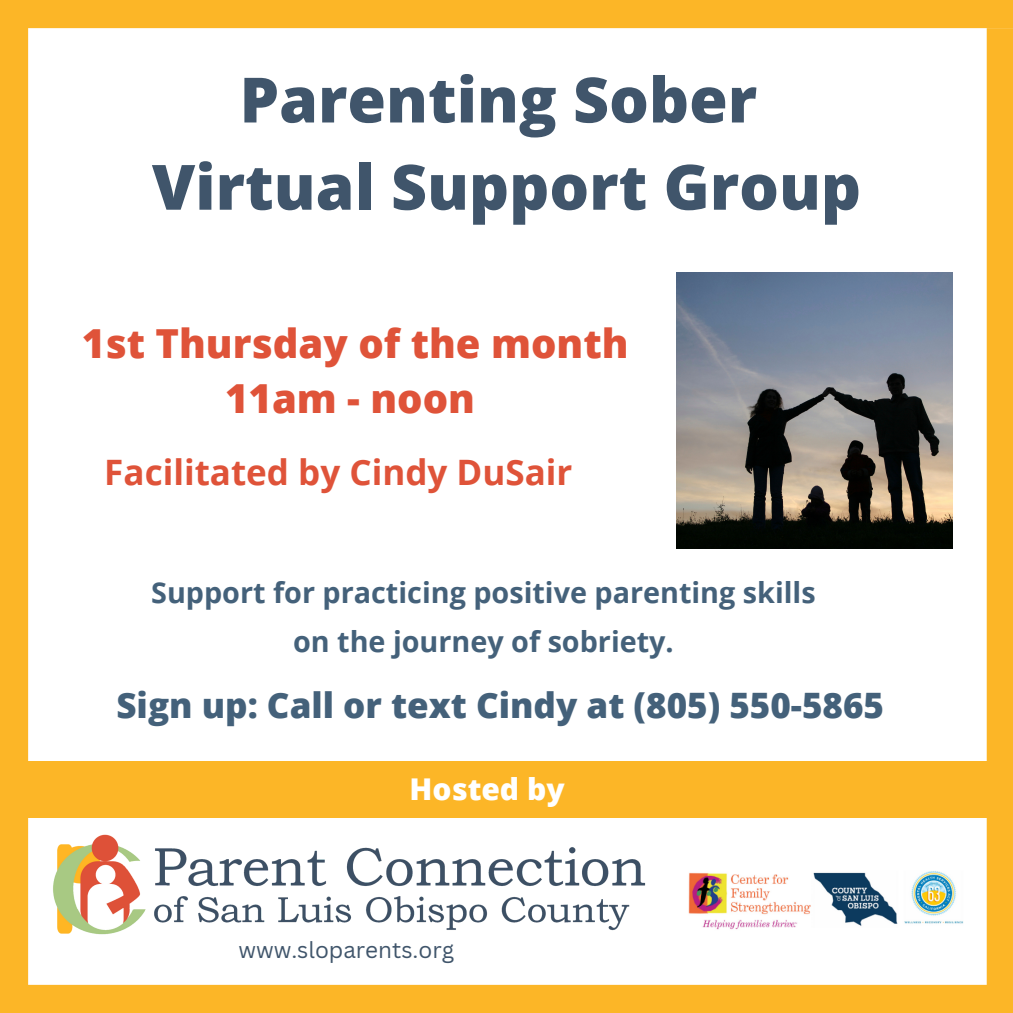
<style>
.page{position:relative;width:1013px;height:1013px;background:#fff}
.page>*{position:absolute;margin:0;border:0;box-sizing:border-box;transform-origin:0 0}
.t1{font:800 62.5px/87.2px "Open Sans";color:#40556b;text-align:center}
.t2{font:800 40px/55.2px "Open Sans";color:#df5339;text-align:center}
.t3{font:800 35px "Open Sans";color:#44617a}
.t4{font:700 35px "Open Sans";color:#df5339}
.t5{font:800 30px "Open Sans";color:#fff}
.t6{font:700 28.75px/48.8px "Open Sans";color:#44617a;text-align:center}
.t7{font:22.5px "Canva Sans";color:#40556b}
</style>
<div class="page">
<img style="left:688px;top:871px;width:276px;height:59px">
<img style="left:53px;top:834px;width:593px;height:101px">
<img style="left:676px;top:273px;width:276px;height:276px">
<div style="left:0;top:761px;width:1012px;height:56px;background:#fcb627"></div>
<div style="left:0;top:0;width:1012px;height:28px;background:#fcb627"></div>
<div style="left:0;top:984px;width:1012px;height:28px;background:#fcb627"></div>
<div style="left:0;top:14px;width:28px;height:998px;background:#fcb627"></div>
<div style="left:986px;top:28px;width:26px;height:984px;background:#fcb627"></div>
<h1 class="t1" style="left:152px;top:55px;width:710px">Parenting Sober<br>Virtual Support Group</h1>
<h2 class="t2" style="left:82px;top:315px;width:548px">1st Thursday of the month<br>11am - noon</h2>
<p class="t4" style="left:104px;top:447px;width:469px">Facilitated by Cindy DuSair</p>
<p class="t6" style="left:151px;top:568px;width:666px">Support for practicing positive parenting skills on the journey of sobriety.</p>
<p class="t3" style="left:116px;top:681px;width:769px">Sign up: Call or text Cindy at (805) 550-5865</p>
<p class="t5" style="left:409px;top:768px;width:157px">Hosted by</p>
<p class="t7" style="left:238px;top:934px;width:217px">www.sloparents.org</p>
</div>
